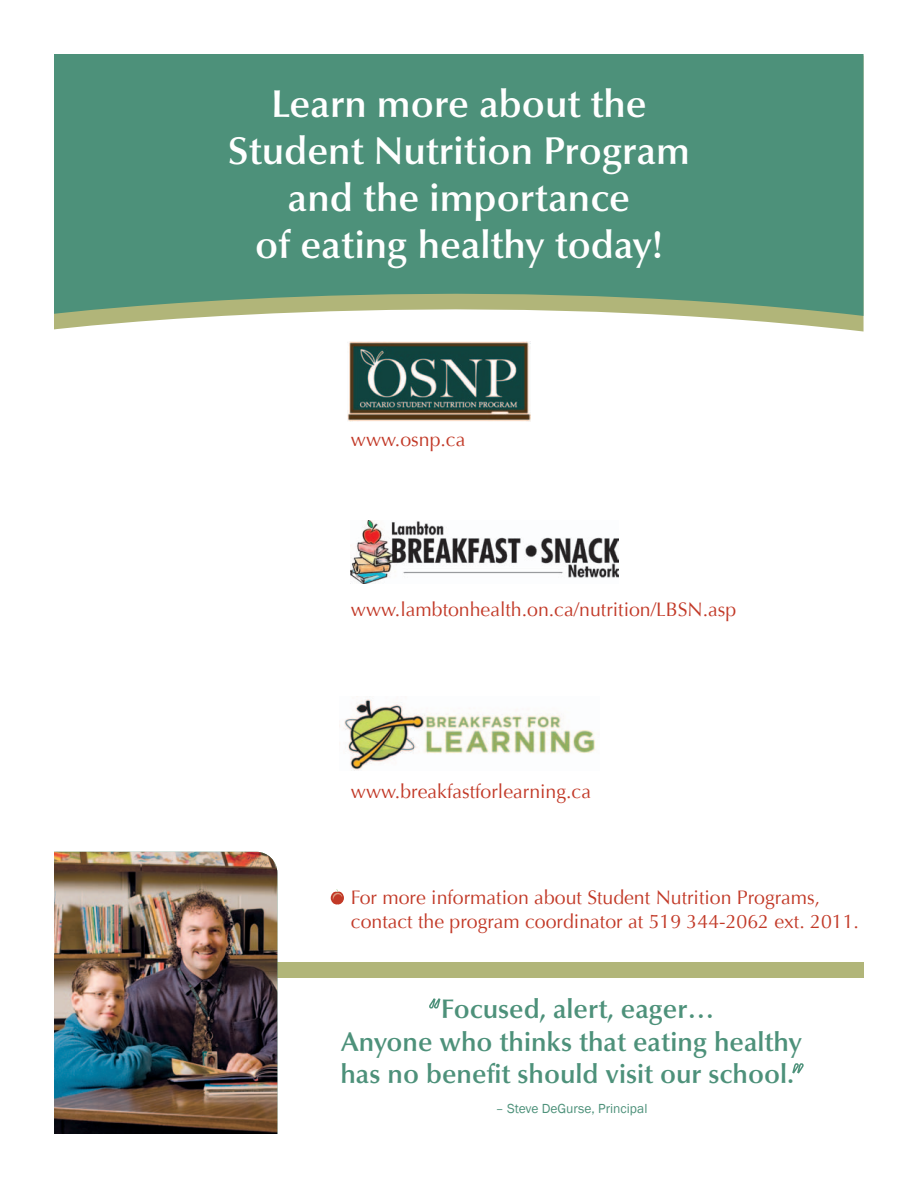
<style>
.page{position:relative;width:918px;height:1188px;background:#fff}
.page>*{position:absolute;margin:0;border:0;box-sizing:border-box;transform-origin:0 0}
.t1{font:600 39px/46.8px "Optima";color:#fff;text-align:center}
.t2{font:600 27px/32.4px "Optima";color:#4d917a;text-align:center}
.t3{font:19.5px/23.4px "Optima";color:#c23927}
.t4{font:13.5px "Franklin Gothic";color:#4d917a}
</style>
<div class="page">
<svg style="left:54px;top:316px;width:810px;height:16px"></svg>
<div style="left:54px;top:54px;width:810px;height:262px;background:#4d917a"></div>
<div style="left:54px;top:962px;width:810px;height:16px;background:#b1b579"></div>
<img style="left:54px;top:852px;width:223px;height:282px">
<svg style="left:429px;top:998px;width:12px;height:11px"></svg>
<svg style="left:792px;top:1063px;width:12px;height:11px"></svg>
<img style="left:351px;top:520px;width:267px;height:63px">
<img style="left:347px;top:342px;width:183px;height:80px">
<img style="left:339px;top:696px;width:256px;height:75px">
<svg style="left:331px;top:889px;width:13px;height:16px"></svg>
<h1 class="t1" style="left:228px;top:81px;width:464px">Learn more about the<br>Student Nutrition Program and the importance<br>of eating healthy today!</h1>
<p class="t3" style="left:351px;top:428px;width:116px">www.osnp.ca</p>
<p class="t3" style="left:351px;top:598px;width:387px">www.lambtonhealth.on.ca/nutrition/LBSN.asp</p>
<p class="t3" style="left:351px;top:780px;width:242px">www.breakfastforlearning.ca</p>
<p class="t3" style="left:351px;top:886px;width:510px">For more information about Student Nutrition Programs, contact the program coordinator at 519 344-2062 ext. 2011.</p>
<h2 class="t2" style="left:340px;top:993px;width:463px">Focused, alert, eager…<br>Anyone who thinks that eating healthy has no benefit should visit our school.</h2>
<p class="t4" style="left:496px;top:1100px;width:153px">– Steve DeGurse, Principal</p>
</div>
